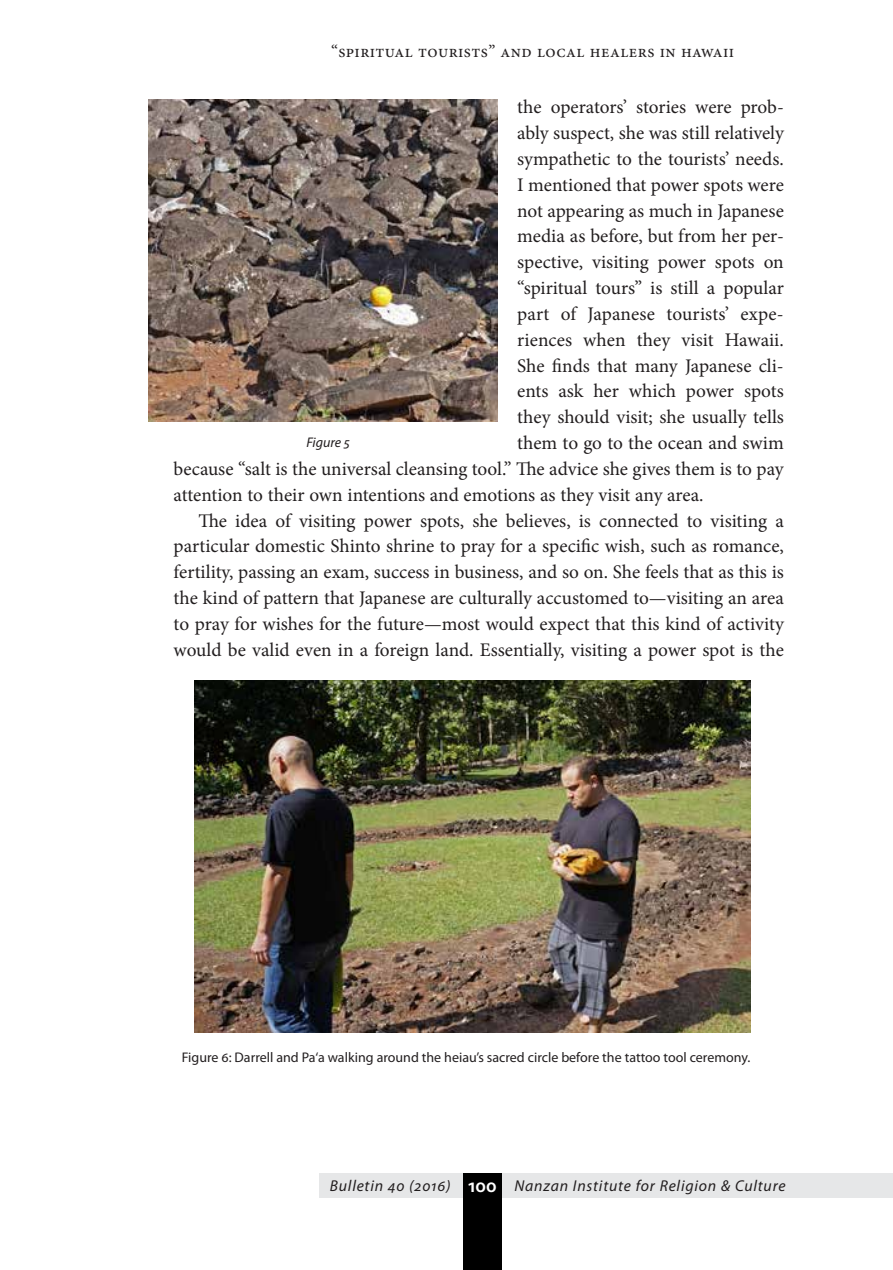
<style>
.page{position:relative;width:893px;height:1270px;background:#fff}
.page>*{position:absolute;margin:0;border:0;box-sizing:border-box;transform-origin:0 0}
.t1{font:19.25px "Minion Pro";letter-spacing:-.005em;color:#221e1f}
.t2{font:17.5px "Minion Pro";letter-spacing:.025em;color:#221e1f}
.t3{font:italic 15.75px "Myriad Pro";letter-spacing:.05em;color:#221e1f}
.t4{font:14px "Myriad Pro";color:#221e1f}
.t5{font:italic 14px "Myriad Pro";color:#221e1f}
.s1{font-weight:600;font-style:normal;font-size:19.25px;color:#fff}
</style>
<div class="page">
<div style="left:320px;top:1173px;width:573px;height:25px;background:#e6e7e8"></div>
<div style="left:463px;top:1173px;width:39px;height:97px;background:#000"></div>
<img style="left:149px;top:99px;width:348px;height:323px">
<img style="left:195px;top:681px;width:555px;height:351px">
<p class="t2" style="left:331px;top:40px;width:405px">“spiritual tourists” and local healers in hawaii</p>
<p class="t1" style="left:517px;top:94px;width:268px">the operators’ stories were prob-</p>
<p class="t1" style="left:517px;top:120px;width:268px">ably suspect, she was still relatively</p>
<p class="t1" style="left:517px;top:146px;width:268px">sympathetic to the tourists’ needs.</p>
<p class="t1" style="left:517px;top:172px;width:268px">I mentioned that power spots were</p>
<p class="t1" style="left:517px;top:198px;width:268px">not appearing as much in Japanese</p>
<p class="t1" style="left:517px;top:223px;width:268px">media as before, but from her per-</p>
<p class="t1" style="left:517px;top:249px;width:268px">spective, visiting power spots on</p>
<p class="t1" style="left:517px;top:275px;width:268px">“spiritual tours” is still a popular</p>
<p class="t1" style="left:517px;top:301px;width:268px">part of Japanese tourists’ expe-</p>
<p class="t1" style="left:517px;top:327px;width:268px">riences when they visit Hawaii.</p>
<p class="t1" style="left:517px;top:353px;width:268px">She finds that many Japanese cli-</p>
<p class="t1" style="left:517px;top:378px;width:268px">ents ask her which power spots</p>
<p class="t1" style="left:517px;top:404px;width:268px">they should visit; she usually tells</p>
<p class="t1" style="left:517px;top:430px;width:268px">them to go to the ocean and swim</p>
<p class="t1" style="left:174px;top:456px;width:612px">because “salt is the universal cleansing tool.” The advice she gives them is to pay</p>
<p class="t1" style="left:174px;top:482px;width:531px">attention to their own intentions and emotions as they visit any area.</p>
<p class="t1" style="left:198px;top:508px;width:587px">The idea of visiting power spots, she believes, is connected to visiting a</p>
<p class="t1" style="left:174px;top:533px;width:612px">particular domestic Shinto shrine to pray for a specific wish, such as romance,</p>
<p class="t1" style="left:174px;top:559px;width:612px">fertility, passing an exam, success in business, and so on. She feels that as this is</p>
<p class="t1" style="left:174px;top:585px;width:612px">the kind of pattern that Japanese are culturally accustomed to—visiting an area</p>
<p class="t1" style="left:174px;top:611px;width:612px">to pray for wishes for the future—most would expect that this kind of activity</p>
<p class="t1" style="left:174px;top:637px;width:612px">would be valid even in a foreign land. Essentially, visiting a power spot is the</p>
<p class="t5" style="left:306px;top:434px;width:45px">Figure 5</p>
<p class="t4" style="left:182px;top:1049px;width:570px">Figure 6: Darrell and Pa‘a walking around the heiau’s sacred circle before the tattoo tool ceremony.</p>
<p class="t3" style="left:330px;top:1176px;width:457px">Bulletin 40 (2016) <span class="s1">100</span> Nanzan Institute for Religion &amp; Culture</p>
</div>
